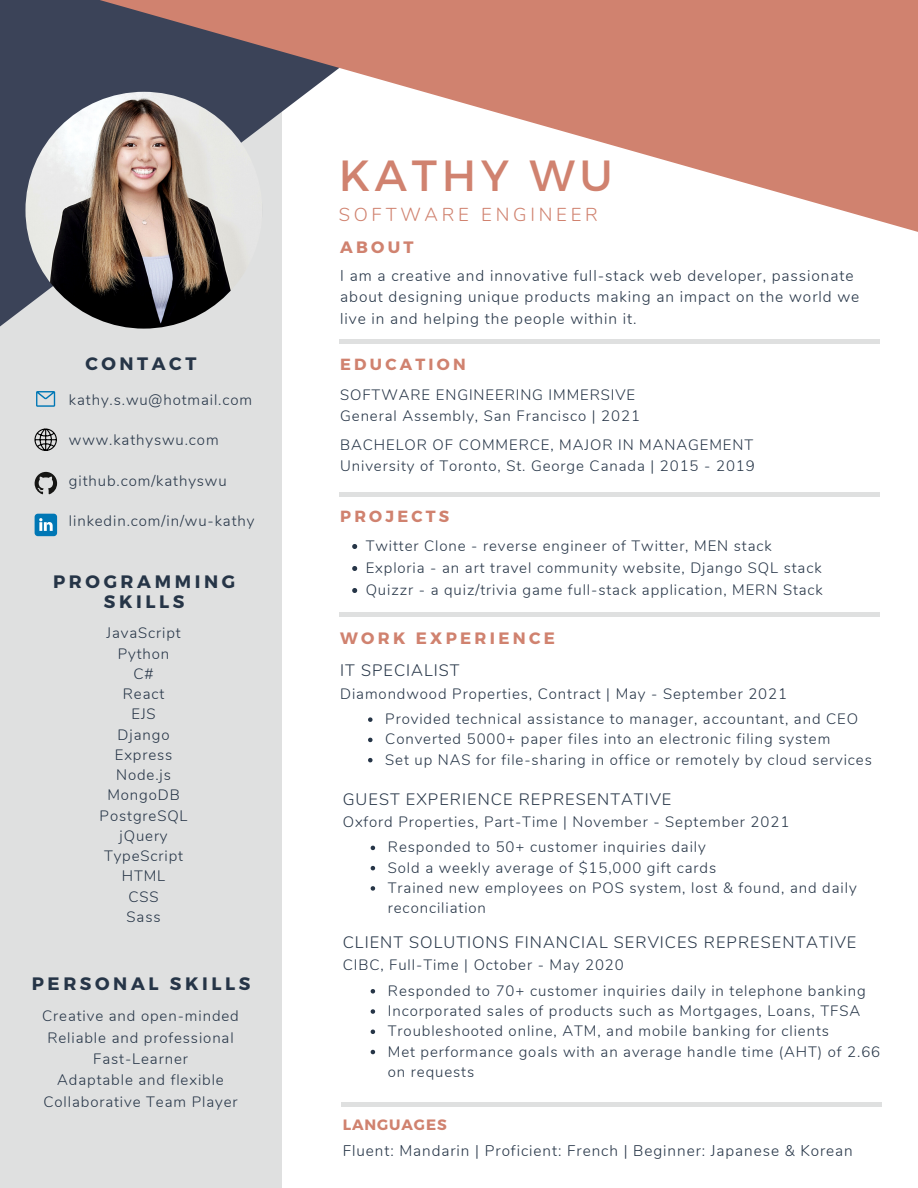
<style>
.page{position:relative;width:918px;height:1188px;background:#fff}
.page>*{position:absolute;margin:0;border:0;box-sizing:border-box;transform-origin:0 0}
.t1{font:43.65px "Montserrat";letter-spacing:.11em;color:#d0826f}
.t2{font:300 18.75px "Nunito";letter-spacing:.2em;color:#d0826f}
.t3{font:700 18px/19.2px "Montserrat";letter-spacing:.2em;color:#263547;text-align:center}
.t4{font:300 16.5px "Nunito";letter-spacing:.06em;color:#263547}
.t5{font:700 16.5px "Montserrat";letter-spacing:.2em;color:#d0826f}
.t6{font:700 16.2px "Montserrat";letter-spacing:.2em;color:#d0826f}
.t7{font:300 15.45px/21.3px "Nunito";letter-spacing:.06em;color:#263547}
.t8{font:300 15.3px "Nunito";letter-spacing:.06em;color:#263547}
.t9{font:300 15px/20.2px "Nunito";letter-spacing:.06em;color:#263547}
.t10{font:700 15px "Montserrat";letter-spacing:.06em;color:#d0826f}
</style>
<div class="page">
<div style="left:0;top:0;width:282px;height:1188px;background:#dfe0e0"></div>
<hr style="left:340px;top:339px;width:540px;height:4px;background:#dfe0e0">
<svg style="left:0;top:254px;width:392px;height:152px"></svg>
<img style="left:25px;top:92px;width:237px;height:237px;border-radius:50%">
<svg style="left:0;top:0;width:918px;height:254px"></svg>
<hr style="left:341px;top:1102px;width:540px;height:4px;background:#dfe0e0">
<div style="left:340px;top:492px;width:540px;height:5px;background:#dfe0e0"></div>
<svg style="left:368px;top:717px;width:5px;height:5px"></svg>
<svg style="left:368px;top:738px;width:5px;height:4px"></svg>
<svg style="left:368px;top:758px;width:5px;height:4px"></svg>
<svg style="left:36px;top:391px;width:19px;height:16px"></svg>
<svg style="left:35px;top:514px;width:22px;height:22px"></svg>
<svg style="left:35px;top:472px;width:22px;height:22px"></svg>
<svg style="left:34px;top:429px;width:23px;height:22px"></svg>
<svg style="left:371px;top:846px;width:4px;height:4px"></svg>
<svg style="left:371px;top:866px;width:4px;height:4px"></svg>
<svg style="left:371px;top:886px;width:4px;height:5px"></svg>
<svg style="left:371px;top:989px;width:4px;height:5px"></svg>
<svg style="left:371px;top:1009px;width:4px;height:5px"></svg>
<svg style="left:371px;top:1030px;width:4px;height:4px"></svg>
<svg style="left:371px;top:1050px;width:4px;height:4px"></svg>
<hr style="left:340px;top:613px;width:540px;height:4px;background:#dfe0e0">
<svg style="left:352px;top:544px;width:5px;height:5px"></svg>
<svg style="left:352px;top:566px;width:5px;height:5px"></svg>
<svg style="left:352px;top:588px;width:5px;height:5px"></svg>
<p class="t3" style="left:85px;top:353px;width:113px">CONTACT</p>
<p class="t9" style="left:69px;top:389px;width:185px">kathy.s.wu@hotmail.com</p>
<p class="t9" style="left:69px;top:430px;width:151px">www.kathyswu.com</p>
<p class="t9" style="left:69px;top:470px;width:159px">github.com/kathyswu</p>
<p class="t9" style="left:69px;top:511px;width:187px">linkedin.com/in/wu-kathy</p>
<p class="t3" style="left:53px;top:572px;width:184px">PROGRAMMING<br>SKILLS</p>
<p class="t9" style="left:106px;top:623px;width:76px">JavaScript</p>
<p class="t9" style="left:118px;top:644px;width:53px">Python</p>
<p class="t9" style="left:134px;top:664px;width:22px">C#</p>
<p class="t9" style="left:123px;top:684px;width:43px">React</p>
<p class="t9" style="left:131px;top:704px;width:26px">EJS</p>
<p class="t9" style="left:118px;top:725px;width:53px">Django</p>
<p class="t9" style="left:115px;top:745px;width:59px">Express</p>
<p class="t9" style="left:116px;top:765px;width:56px">Node.js</p>
<p class="t9" style="left:107px;top:785px;width:74px">MongoDB</p>
<p class="t9" style="left:100px;top:806px;width:89px">PostgreSQL</p>
<p class="t9" style="left:120px;top:826px;width:50px">jQuery</p>
<p class="t9" style="left:104px;top:846px;width:81px">TypeScript</p>
<p class="t9" style="left:122px;top:866px;width:45px">HTML</p>
<p class="t9" style="left:129px;top:887px;width:32px">CSS</p>
<p class="t9" style="left:127px;top:907px;width:36px">Sass</p>
<p class="t3" style="left:32px;top:973px;width:220px">PERSONAL SKILLS</p>
<p class="t9" style="left:42px;top:1006px;width:198px">Creative and open-minded</p>
<p class="t9" style="left:47px;top:1027px;width:188px">Reliable and professional</p>
<p class="t9" style="left:93px;top:1049px;width:96px">Fast-Learner</p>
<p class="t9" style="left:57px;top:1070px;width:168px">Adaptable and flexible</p>
<p class="t9" style="left:43px;top:1092px;width:196px">Collaborative Team Player</p>
<p class="t1" style="left:339px;top:147px;width:276px">KATHY WU</p>
<p class="t2" style="left:339px;top:202px;width:261px">SOFTWARE ENGINEER</p>
<p class="t5" style="left:340px;top:236px;width:75px">ABOUT</p>
<p class="t7" style="left:340px;top:265px;width:521px">I am a creative and innovative full-stack web developer, passionate about designing unique products making an impact on the world we live in and helping the people within it.</p>
<p class="t6" style="left:340px;top:354px;width:127px">EDUCATION</p>
<p class="t9" style="left:340px;top:385px;width:297px">SOFTWARE ENGINEERING IMMERSIVE</p>
<p class="t9" style="left:340px;top:406px;width:301px">General Assembly, San Francisco | 2021</p>
<p class="t9" style="left:340px;top:435px;width:415px">BACHELOR OF COMMERCE, MAJOR IN MANAGEMENT</p>
<p class="t9" style="left:340px;top:456px;width:416px">University of Toronto, St. George Canada | 2015 - 2019</p>
<p class="t6" style="left:340px;top:506px;width:111px">PROJECTS</p>
<p class="t9" style="left:366px;top:536px;width:408px">Twitter Clone - reverse engineer of Twitter, MEN stack</p>
<p class="t9" style="left:366px;top:558px;width:457px">Exploria - an art travel community website, Django SQL stack</p>
<p class="t9" style="left:366px;top:580px;width:459px">Quizzr - a quiz/trivia game full-stack application, MERN Stack</p>
<p class="t5" style="left:340px;top:628px;width:216px">WORK EXPERIENCE</p>
<p class="t4" style="left:340px;top:660px;width:121px">IT SPECIALIST</p>
<p class="t9" style="left:340px;top:684px;width:448px">Diamondwood Properties, Contract | May - September 2021</p>
<p class="t9" style="left:385px;top:709px;width:474px">Provided technical assistance to manager, accountant, and CEO</p>
<p class="t9" style="left:385px;top:729px;width:447px">Converted 5000+ paper files into an electronic filing system</p>
<p class="t9" style="left:385px;top:750px;width:488px">Set up NAS for file-sharing in office or remotely by cloud services</p>
<p class="t4" style="left:343px;top:788px;width:330px">GUEST EXPERIENCE REPRESENTATIVE</p>
<p class="t9" style="left:343px;top:812px;width:448px">Oxford Properties, Part-Time | November - September 2021</p>
<p class="t9" style="left:388px;top:837px;width:319px">Responded to 50+ customer inquiries daily</p>
<p class="t9" style="left:388px;top:858px;width:330px">Sold a weekly average of $15,000 gift cards</p>
<p class="t9" style="left:388px;top:878px;width:470px">Trained new employees on POS system, lost &amp; found, and daily reconciliation</p>
<p class="t4" style="left:343px;top:931px;width:515px">CLIENT SOLUTIONS FINANCIAL SERVICES REPRESENTATIVE</p>
<p class="t9" style="left:343px;top:955px;width:283px">CIBC, Full-Time | October - May 2020</p>
<p class="t9" style="left:388px;top:981px;width:479px">Responded to 70+ customer inquiries daily in telephone banking</p>
<p class="t9" style="left:388px;top:1001px;width:474px">Incorporated sales of products such as Mortgages, Loans, TFSA</p>
<p class="t9" style="left:388px;top:1021px;width:443px">Troubleshooted online, ATM, and mobile banking for clients</p>
<p class="t9" style="left:388px;top:1041px;width:494px">Met performance goals with an average handle time (AHT) of 2.66 on requests</p>
<p class="t10" style="left:343px;top:1115px;width:105px">LANGUAGES</p>
<p class="t8" style="left:343px;top:1141px;width:512px">Fluent: Mandarin | Proficient: French | Beginner: Japanese &amp; Korean</p>
</div>
